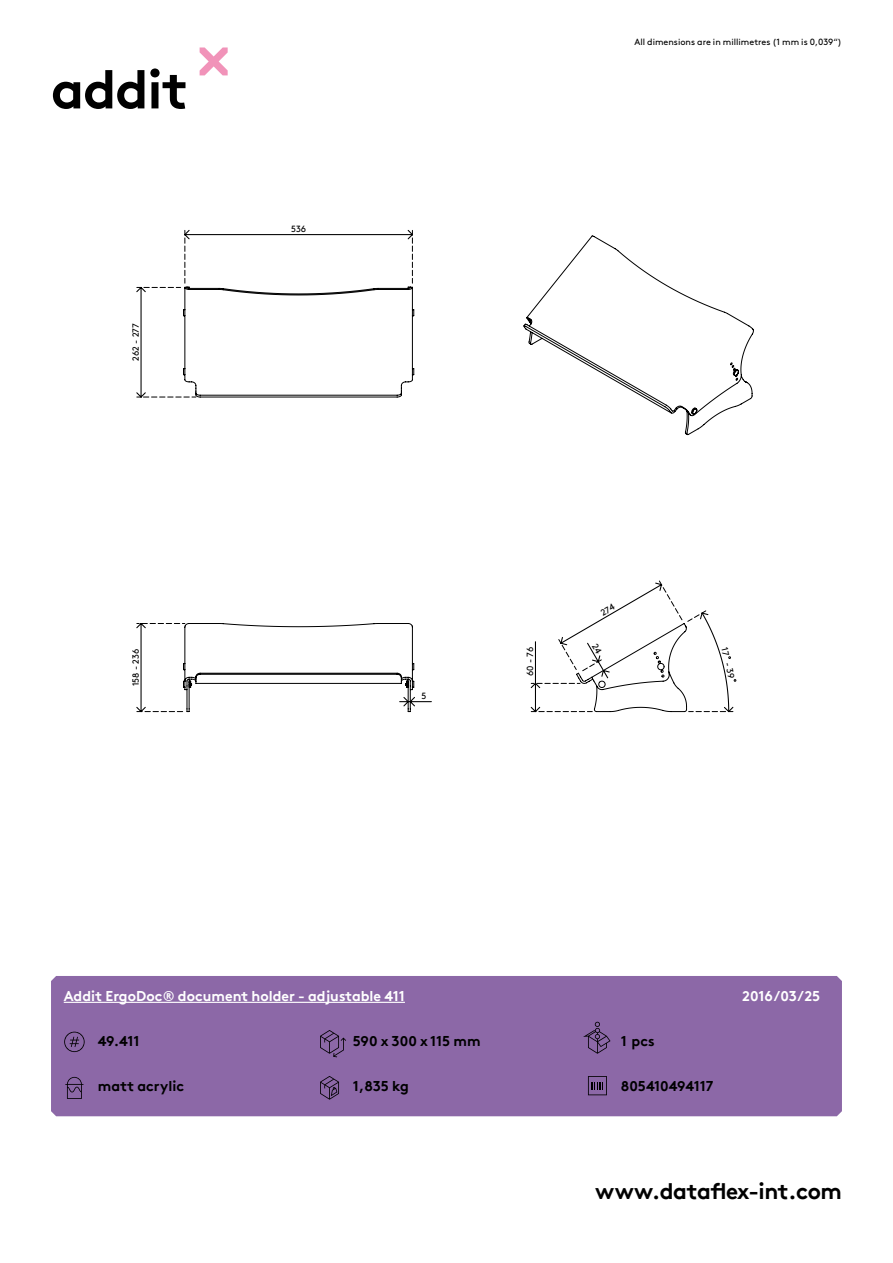
<style>
.page{position:relative;width:893px;height:1263px;background:#fff}
.page>*{position:absolute;margin:0;border:0;box-sizing:border-box;transform-origin:0 0}
.hoofdstuk{font:700 54px "Brown Pro TT";letter-spacing:-.02em;color:#000}
.t1{font:700 22.5px "Brown Pro TT";letter-spacing:-.02em;color:#000}
.specificaties{font:700 14.25px "Brown Pro TT";color:#000}
.t2{font:700 14.25px "Brown Pro TT";color:#fff}
.t3{font:9px "Brown";color:#000}
.t4{font:9px "Brown Pro TT Regular Alt";color:#000}
</style>
<div class="page">
<svg style="left:200px;top:47px;width:28px;height:28px"></svg>
<div style="left:51px;top:976px;width:791px;height:140px;background:#8c68a7"></div>
<svg style="left:136px;top:623px;width:279px;height:90px"></svg>
<svg style="left:136px;top:230px;width:279px;height:168px"></svg>
<svg style="left:523px;top:235px;width:231px;height:201px"></svg>
<svg style="left:64px;top:1032px;width:21px;height:20px"></svg>
<svg style="left:65px;top:1077px;width:18px;height:22px"></svg>
<svg style="left:320px;top:1030px;width:26px;height:27px"></svg>
<svg style="left:583px;top:1022px;width:27px;height:32px"></svg>
<svg style="left:320px;top:1076px;width:19px;height:24px"></svg>
<svg style="left:588px;top:1076px;width:19px;height:19px"></svg>
<hr style="left:64px;top:1002px;width:341px;height:1px;background:#fff">
<svg style="left:530px;top:580px;width:207px;height:133px"></svg>
<p class="hoofdstuk" style="left:51px;top:46px;width:139px">addit</p>
<p class="t4" style="left:129px;top:361px;width:39px;rotate:-90deg">262 - 277</p>
<p class="t4" style="left:291px;top:222px;width:17px">536</p>
<p class="t4" style="left:129px;top:686px;width:39px;rotate:-90deg">158 - 236</p>
<p class="t3" style="left:634px;top:35px;width:209px">All dimensions are in millimetres (1 mm is 0,039“)</p>
<p class="t4" style="left:422px;top:689px;width:6px">5</p>
<p class="t4" style="left:523px;top:676px;width:31px;rotate:-90deg">60 - 76</p>
<p class="t4" style="left:731px;top:646px;width:33px;rotate:77deg">17 - 39</p>
<p class="t2" style="left:64px;top:985px;width:343px">Addit ErgoDoc® document holder - adjustable 411</p>
<p class="t2" style="left:742px;top:985px;width:79px">2016/03/25</p>
<p class="specificaties" style="left:98px;top:1029px;width:43px">49.411</p>
<p class="specificaties" style="left:98px;top:1074px;width:88px">matt acrylic</p>
<p class="specificaties" style="left:353px;top:1029px;width:129px">590 x 300 x 115 mm</p>
<p class="specificaties" style="left:621px;top:1029px;width:35px">1 pcs</p>
<p class="specificaties" style="left:353px;top:1074px;width:57px">1,835 kg</p>
<p class="specificaties" style="left:621px;top:1074px;width:94px">805410494117</p>
<h2 class="t1" style="left:595px;top:1173px;width:248px">www.dataflex-int.com</h2>
</div>
